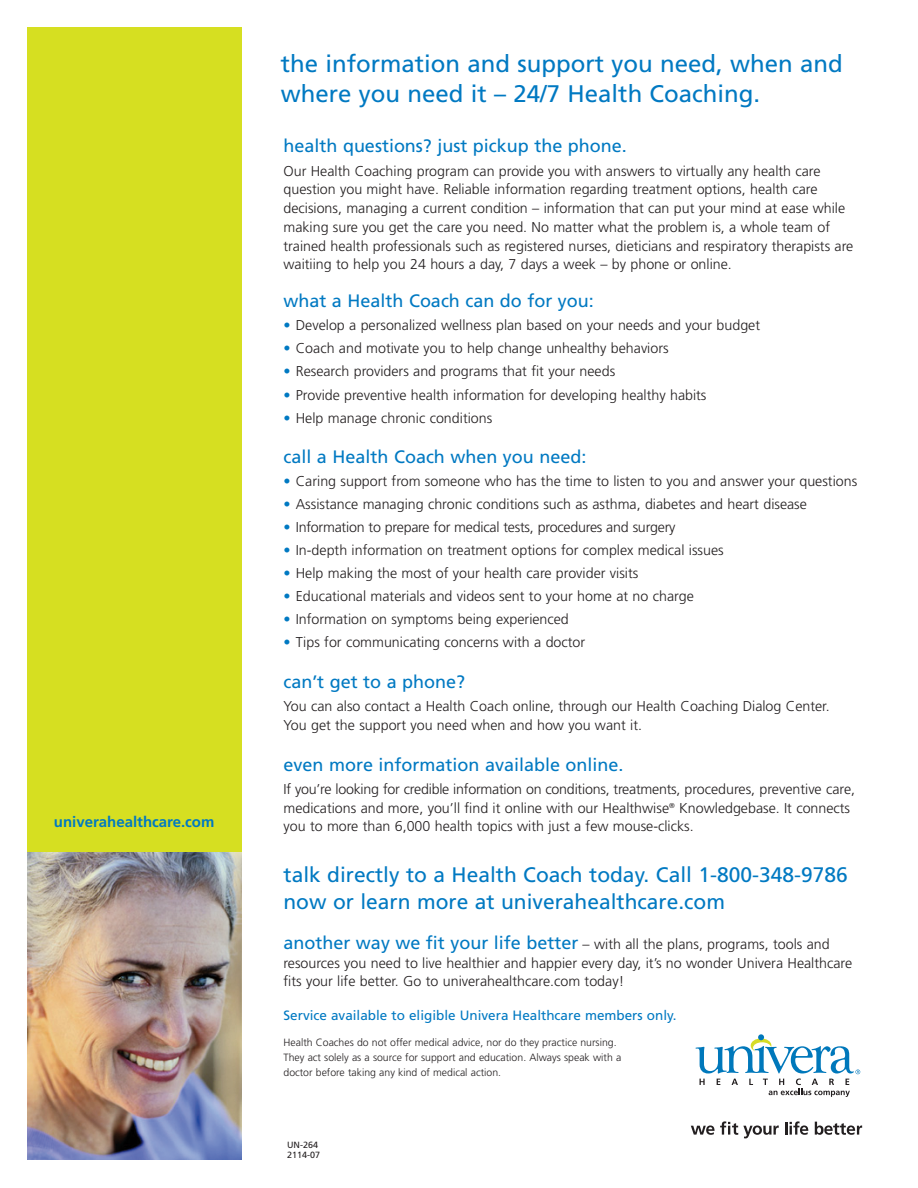
<style>
.page{position:relative;width:918px;height:1188px;background:#fff}
.page>*{position:absolute;margin:0;border:0;box-sizing:border-box;transform-origin:0 0}
.t1{font:24px/30px "Frutiger";color:#0079c2}
.t2{font:21px/27px "Frutiger";color:#0079c2}
.t3{font:18px "Frutiger";color:#0079c2}
.t4{font:700 15px "Frutiger";color:#0079c2}
.t5{font:300 14.25px/18.8px "Frutiger";color:#231f20}
.t6{font:13.5px "Frutiger";color:#0079c2}
.t7{font:300 10.5px/15px "Frutiger";color:#231f20}
.t8{font:9px/10.8px "Frutiger";color:#231f20}
.s1{color:#0079c2}
.s2{font-weight:400;font-size:18px;color:#0079c2}
</style>
<div class="page">
<div style="left:27px;top:27px;width:215px;height:827px;background:#d6df21"></div>
<img style="left:27px;top:852px;width:215px;height:307px">
<svg style="left:691px;top:1121px;width:88px;height:17px"></svg>
<svg style="left:785px;top:1121px;width:23px;height:14px"></svg>
<svg style="left:815px;top:1122px;width:47px;height:13px"></svg>
<svg style="left:696px;top:1034px;width:164px;height:63px"></svg>
<p class="t4" style="left:54px;top:816px;width:162px">univerahealthcare.com</p>
<h1 class="t1" style="left:281px;top:51px;width:563px">the information and support you need, when and where you need it – 24/7 Health Coaching.</h1>
<p class="t3" style="left:284px;top:139px;width:345px">health questions? just pickup the phone.</p>
<p class="t5" style="left:283px;top:162px;width:571px">Our Health Coaching program can provide you with answers to virtually any health care question you might have. Reliable information regarding treatment options, health care decisions, managing a current condition – information that can put your mind at ease while making sure you get the care you need. No matter what the problem is, a whole team of trained health professionals such as registered nurses, dieticians and respiratory therapists are waitiing to help you 24 hours a day, 7 days a week – by phone or online.</p>
<p class="t3" style="left:284px;top:294px;width:312px">what a Health Coach can do for you:</p>
<p class="t5" style="left:284px;top:317px;width:478px"><span class="s1">•</span> Develop a personalized wellness plan based on your needs and your budget</p>
<p class="t5" style="left:283px;top:340px;width:387px"><span class="s1">•</span> Coach and motivate you to help change unhealthy behaviors</p>
<p class="t5" style="left:283px;top:363px;width:333px"><span class="s1">•</span> Research providers and programs that fit your needs</p>
<p class="t5" style="left:283px;top:386px;width:425px"><span class="s1">•</span> Provide preventive health information for developing healthy habits</p>
<p class="t5" style="left:283px;top:409px;width:210px"><span class="s1">•</span> Help manage chronic conditions</p>
<p class="t3" style="left:284px;top:449px;width:304px">call a Health Coach when you need:</p>
<p class="t5" style="left:284px;top:473px;width:575px"><span class="s1">•</span> Caring support from someone who has the time to listen to you and answer your questions</p>
<p class="t5" style="left:283px;top:496px;width:525px"><span class="s1">•</span> Assistance managing chronic conditions such as asthma, diabetes and heart disease</p>
<p class="t5" style="left:283px;top:519px;width:394px"><span class="s1">•</span> Information to prepare for medical tests, procedures and surgery</p>
<p class="t5" style="left:283px;top:542px;width:442px"><span class="s1">•</span> In-depth information on treatment options for complex medical issues</p>
<p class="t5" style="left:283px;top:565px;width:356px"><span class="s1">•</span> Help making the most of your health care provider visits</p>
<p class="t5" style="left:283px;top:588px;width:412px"><span class="s1">•</span> Educational materials and videos sent to your home at no charge</p>
<p class="t5" style="left:283px;top:611px;width:287px"><span class="s1">•</span> Information on symptoms being experienced</p>
<p class="t5" style="left:283px;top:634px;width:303px"><span class="s1">•</span> Tips for communicating concerns with a doctor</p>
<p class="t3" style="left:284px;top:675px;width:183px">can’t get to a phone?</p>
<p class="t5" style="left:284px;top:698px;width:548px">You can also contact a Health Coach online, through our Health Coaching Dialog Center.<br>You get the support you need when and how you want it.</p>
<p class="t3" style="left:284px;top:757px;width:342px">even more information available online.</p>
<p class="t5" style="left:283px;top:781px;width:573px">If you’re looking for credible information on conditions, treatments, procedures, preventive care, medications and more, you’ll find it online with our Healthwise<sup>®</sup> Knowledgebase. It connects you to more than 6,000 health topics with just a few mouse-clicks.</p>
<h2 class="t2" style="left:284px;top:862px;width:566px">talk directly to a Health Coach today. Call 1-800-348-9786 now or learn more at univerahealthcare.com</h2>
<p class="t5" style="left:283px;top:936px;width:570px"><span class="s2">another way we fit your life better</span> – with all the plans, programs, tools and resources you need to live healthier and happier every day, it’s no wonder Univera Healthcare fits your life better. Go to univerahealthcare.com today!</p>
<p class="t6" style="left:284px;top:1010px;width:395px">Service available to eligible Univera Healthcare members only.</p>
<p class="t7" style="left:283px;top:1035px;width:339px">Health Coaches do not offer medical advice, nor do they practice nursing.<br>They act solely as a source for support and education. Always speak with a doctor before taking any kind of medical action.</p>
<p class="t8" style="left:287px;top:1140px;width:35px">UN-264<br>2114-07</p>
</div>
